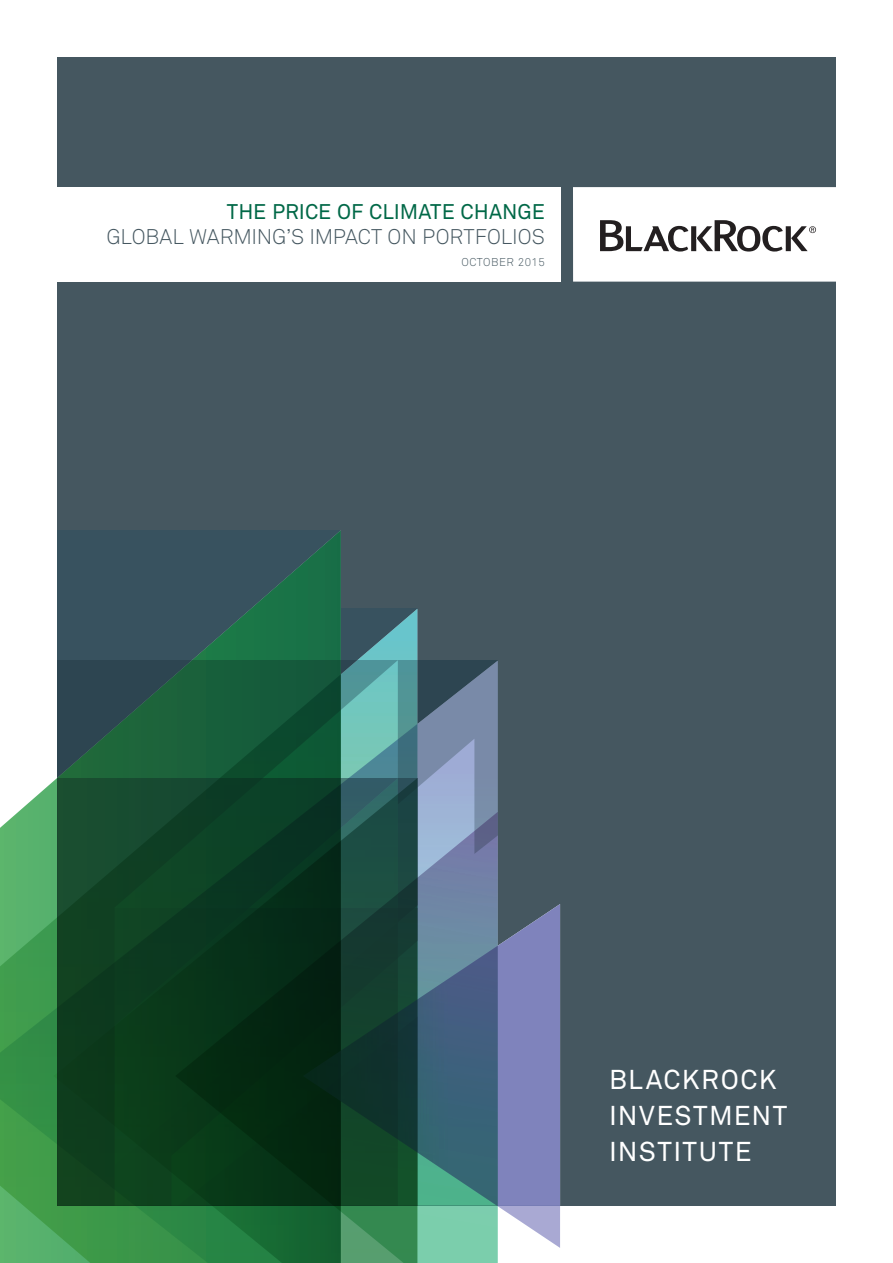
<style>
.page{position:relative;width:893px;height:1263px;background:#fff}
.page>*{position:absolute;margin:0;border:0;box-sizing:border-box;transform-origin:0 0}
.t1{font:27px/36px "Akkurat Pro";letter-spacing:.055em;color:#fff}
.t2{font:21px "Akkurat Light Pro";letter-spacing:-.005em;color:#455760}
.t3{font:21px "Akkurat Pro";letter-spacing:-.005em;color:#006847}
.t4{font:11.25px "Akkurat Light Pro";letter-spacing:.05em;color:#455760}
</style>
<div class="page">
<div style="left:57px;top:57px;width:779px;height:1148px;background:#455760"></div>
<svg style="left:417px;top:661px;width:81px;height:151px"></svg>
<svg style="left:57px;top:530px;width:284px;height:79px"></svg>
<svg style="left:0;top:609px;width:417px;height:654px"></svg>
<svg style="left:498px;top:904px;width:62px;height:344px"></svg>
<svg style="left:54px;top:778px;width:363px;height:485px"></svg>
<svg style="left:175px;top:812px;width:323px;height:451px"></svg>
<div style="left:573px;top:187px;width:320px;height:95px;background:#fff"></div>
<svg style="left:600px;top:220px;width:216px;height:32px"></svg>
<div style="left:0;top:187px;width:560px;height:95px;background:#fff"></div>
<p class="t3" style="left:227px;top:199px;width:319px">THE PRICE OF CLIMATE CHANGE</p>
<p class="t2" style="left:106px;top:224px;width:440px">GLOBAL WARMING’S IMPACT ON PORTFOLIOS</p>
<p class="t4" style="left:462px;top:256px;width:85px">OCTOBER 2015</p>
<p class="t1" style="left:609px;top:1062px;width:180px">BLACKROCK<br>INVESTMENT<br>INSTITUTE</p>
</div>
